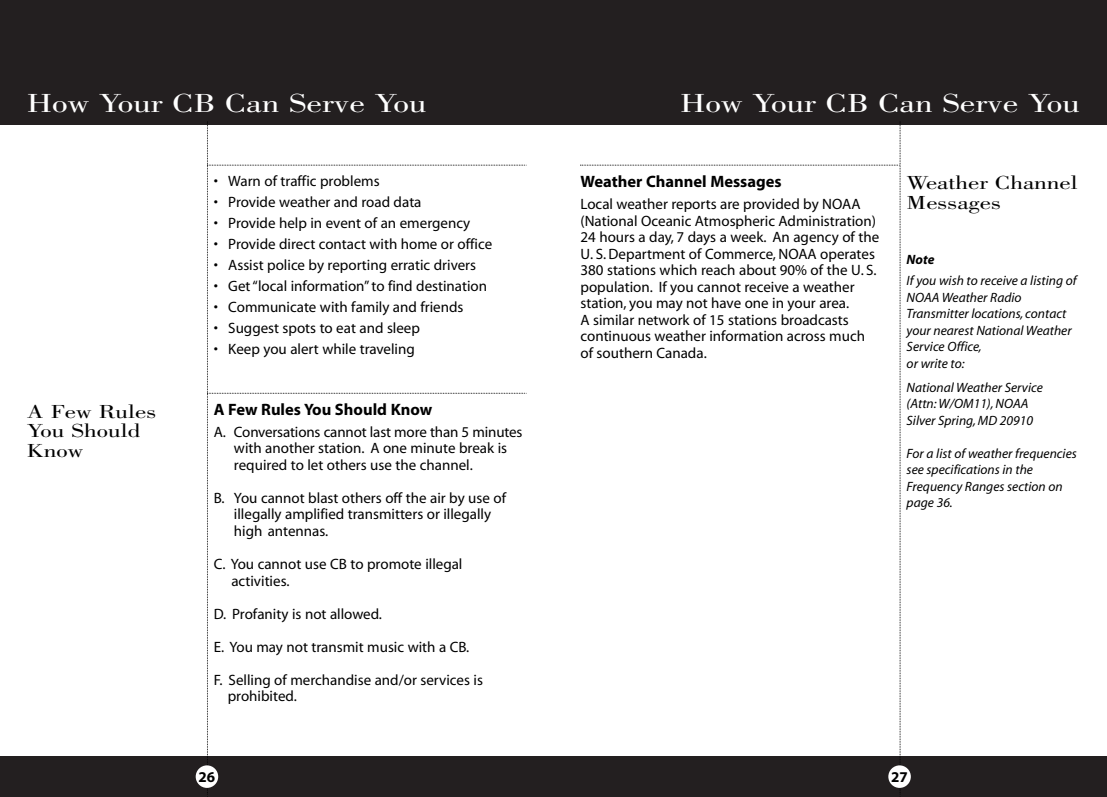
<style>
.page{position:relative;width:1107px;height:797px;background:#fff}
.page>*{position:absolute;margin:0;border:0;box-sizing:border-box;transform-origin:0 0}
.t1{font:27px "Bodoni";color:#fff;scale:1.3 1}
.t2{font:19.5px/19.5px "Bodoni";color:#000;scale:1.3 1}
.t3{font:700 16.5px "Myriad";color:#000}
.t4{font:15px/16.5px "Myriad";color:#000}
.t5{font:700 15px "Myriad";color:#000}
.t6{font:italic 13.5px/16.5px "Myriad";color:#000}
.t7{font:italic 700 13.5px "Myriad";color:#000}
</style>
<div class="page">
<div style="left:0;top:0;width:1107px;height:125px;background:#231f20"></div>
<div style="left:0;top:756px;width:1107px;height:40px;background:#231f20"></div>
<div style="left:888px;top:765px;width:23px;height:22px;background:#fff;border-radius:50%"></div>
<div style="left:196px;top:765px;width:22px;height:22px;background:#fff;border-radius:50%"></div>
<svg style="left:207px;top:122px;width:320px;height:675px"></svg>
<svg style="left:581px;top:122px;width:320px;height:675px"></svg>
<h1 class="t1" style="left:27px;top:93px;width:309px">How Your CB Can Serve You</h1>
<h1 class="t1" style="left:680px;top:93px;width:309px">How Your CB Can Serve You</h1>
<h2 class="t2" style="left:27px;top:403px;width:101px">A Few Rules<br>You Should<br>Know</h2>
<p class="t4" style="left:214px;top:174px;width:167px">• Warn of traffic problems</p>
<p class="t4" style="left:214px;top:195px;width:209px">• Provide weather and road data</p>
<p class="t4" style="left:214px;top:216px;width:258px">• Provide help in event of an emergency</p>
<p class="t4" style="left:214px;top:237px;width:280px">• Provide direct contact with home or office</p>
<p class="t4" style="left:214px;top:258px;width:264px">• Assist police by reporting erratic drivers</p>
<p class="t4" style="left:214px;top:279px;width:275px">• Get “local information” to find destination</p>
<p class="t4" style="left:214px;top:300px;width:251px">• Communicate with family and friends</p>
<p class="t4" style="left:214px;top:321px;width:208px">• Suggest spots to eat and sleep</p>
<p class="t4" style="left:214px;top:342px;width:203px">• Keep you alert while traveling</p>
<p class="t3" style="left:214px;top:403px;width:220px">A Few Rules You Should Know</p>
<p class="t4" style="left:234px;top:425px;width:290px;text-indent:-20px">A. Conversations cannot last more than 5 minutes with another station. A one minute break is required to let others use the channel.</p>
<p class="t4" style="left:234px;top:491px;width:274px;text-indent:-20px">B. You cannot blast others off the air by use of illegally amplified transmitters or illegally high antennas.</p>
<p class="t4" style="left:231px;top:557px;width:233px;text-indent:-18px">C. You cannot use CB to promote illegal activities.</p>
<p class="t4" style="left:214px;top:606px;width:170px">D. Profanity is not allowed.</p>
<p class="t4" style="left:214px;top:639px;width:257px">E. You may not transmit music with a CB.</p>
<p class="t4" style="left:228px;top:672px;width:257px;text-indent:-14px">F. Selling of merchandise and/or services is prohibited.</p>
<p class="t3" style="left:580px;top:175px;width:203px">Weather Channel Messages</p>
<p class="t4" style="left:580px;top:197px;width:300px">Local weather reports are provided by NOAA (National Oceanic Atmospheric Administration)<br>24 hours a day, 7 days a week. An agency of the U. S. Department of Commerce, NOAA operates 380 stations which reach about 90% of the U. S. population. If you cannot receive a weather station, you may not have one in your area.<br>A similar network of 15 stations broadcasts continuous weather information across much of southern Canada.</p>
<h2 class="t2" style="left:907px;top:175px;width:133px">Weather Channel<br>Messages</h2>
<p class="t7" style="left:907px;top:255px;width:29px">Note</p>
<p class="t6" style="left:907px;top:273px;width:171px">If you wish to receive a listing of<br>NOAA Weather Radio<br>Transmitter locations, contact your nearest National Weather<br>Service Office,<br>or write to:</p>
<p class="t6" style="left:907px;top:380px;width:138px">National Weather Service (Attn: W/OM11), NOAA<br>Silver Spring, MD 20910</p>
<p class="t6" style="left:907px;top:446px;width:172px">For a list of weather frequencies see specifications in the<br>Frequency Ranges section on page 36.</p>
<p class="t5" style="left:199px;top:771px;width:18px">26</p>
<p class="t5" style="left:891px;top:771px;width:18px">27</p>
</div>
